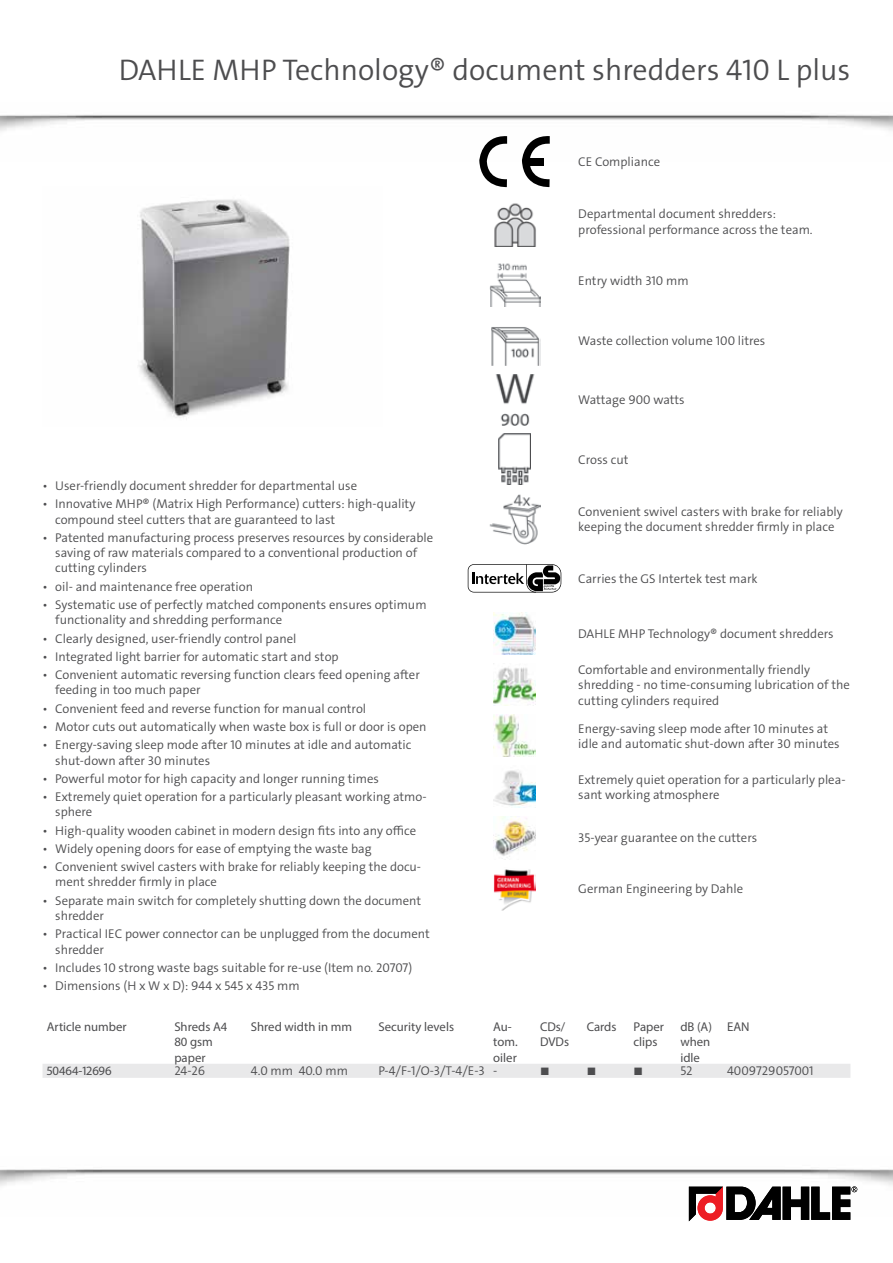
<style>
.page{position:relative;width:893px;height:1263px;background:#fff}
.page>*{position:absolute;margin:0;border:0;box-sizing:border-box;transform-origin:0 0}
.t1{font:300 30px "The Sans Os F";color:#4d4d4f}
.t2{font:300 12.75px/15.3px "The Sans Os F";color:#4d4d4f}
.t3{font:12.75px/15.3px "Myriad Pro";color:#4d4d4f}
.t4{font:12.75px "Wingdings";color:#4d4d4f}
</style>
<div class="page">
<img style="left:0;top:114px;width:893px;height:30px">
<svg style="left:689px;top:1186px;width:168px;height:35px"></svg>
<img style="left:138px;top:199px;width:152px;height:219px">
<svg style="left:479px;top:136px;width:28px;height:51px"></svg>
<svg style="left:522px;top:136px;width:28px;height:51px"></svg>
<img style="left:494px;top:203px;width:42px;height:44px">
<img style="left:489px;top:263px;width:51px;height:43px">
<img style="left:491px;top:327px;width:49px;height:39px">
<img style="left:495px;top:374px;width:40px;height:51px">
<img style="left:499px;top:434px;width:31px;height:51px">
<img style="left:489px;top:494px;width:51px;height:50px">
<svg style="left:468px;top:564px;width:93px;height:28px"></svg>
<img style="left:493px;top:612px;width:43px;height:43px">
<img style="left:493px;top:663px;width:43px;height:43px">
<img style="left:493px;top:714px;width:43px;height:43px">
<img style="left:493px;top:770px;width:43px;height:38px">
<img style="left:493px;top:816px;width:43px;height:43px">
<img style="left:493px;top:869px;width:43px;height:41px">
<div style="left:43px;top:1064px;width:807px;height:14px;background:#e9e9ea"></div>
<h1 class="t1" style="left:119px;top:50px;width:733px">DAHLE MHP Technology® document shredders 410 L plus</h1>
<p class="t2" style="left:578px;top:154px;width:83px">CE Compliance</p>
<p class="t2" style="left:578px;top:206px;width:236px">Departmental document shredders: professional performance across the team.</p>
<p class="t2" style="left:578px;top:273px;width:112px">Entry width 310 mm</p>
<p class="t2" style="left:578px;top:333px;width:189px">Waste collection volume 100 litres</p>
<p class="t2" style="left:578px;top:393px;width:108px">Wattage 900 watts</p>
<p class="t2" style="left:43px;top:478px;width:316px">• User-friendly document shredder for departmental use</p>
<p class="t2" style="left:55px;top:496px;width:362px;text-indent:-13px">• Innovative MHP® (Matrix High Performance) cutters: high-quality compound steel cutters that are guaranteed to last</p>
<p class="t2" style="left:55px;top:530px;width:379px;text-indent:-13px">• Patented manufacturing process preserves resources by considerable saving of raw materials compared to a conventional production of cutting cylinders</p>
<p class="t2" style="left:43px;top:579px;width:212px">• oil- and maintenance free operation</p>
<p class="t2" style="left:55px;top:597px;width:373px;text-indent:-13px">• Systematic use of perfectly matched components ensures optimum functionality and shredding performance</p>
<p class="t2" style="left:43px;top:631px;width:255px">• Clearly designed, user-friendly control panel</p>
<p class="t2" style="left:43px;top:649px;width:298px">• Integrated light barrier for automatic start and stop</p>
<p class="t2" style="left:55px;top:667px;width:366px;text-indent:-13px">• Convenient automatic reversing function clears feed opening after feeding in too much paper</p>
<p class="t2" style="left:43px;top:701px;width:325px">• Convenient feed and reverse function for manual control</p>
<p class="t2" style="left:43px;top:719px;width:386px">• Motor cuts out automatically when waste box is full or door is open</p>
<p class="t2" style="left:55px;top:737px;width:358px;text-indent:-13px">• Energy-saving sleep mode after 10 minutes at idle and automatic shut-down after 30 minutes</p>
<p class="t2" style="left:43px;top:771px;width:338px">• Powerful motor for high capacity and longer running times</p>
<p class="t2" style="left:55px;top:789px;width:373px;text-indent:-13px">• Extremely quiet operation for a particularly pleasant working atmo&shy;sphere</p>
<p class="t2" style="left:43px;top:823px;width:375px">• High-quality wooden cabinet in modern design fits into any office</p>
<p class="t2" style="left:43px;top:841px;width:331px">• Widely opening doors for ease of emptying the waste bag</p>
<p class="t2" style="left:55px;top:859px;width:367px;text-indent:-13px">• Convenient swivel casters with brake for reliably keeping the docu&shy;ment shredder firmly in place</p>
<p class="t2" style="left:55px;top:893px;width:367px;text-indent:-13px">• Separate main switch for completely shutting down the document shredder</p>
<p class="t2" style="left:55px;top:926px;width:376px;text-indent:-13px">• Practical IEC power connector can be unplugged from the document shredder</p>
<p class="t2" style="left:43px;top:960px;width:371px">• Includes 10 strong waste bags suitable for re-use (Item no. 20707)</p>
<p class="t2" style="left:43px;top:978px;width:259px">• Dimensions (H x W x D): 944 x 545 x 435 mm</p>
<p class="t2" style="left:578px;top:452px;width:52px">Cross cut</p>
<p class="t2" style="left:578px;top:504px;width:266px">Convenient swivel casters with brake for reliably keeping the document shredder firmly in place</p>
<p class="t2" style="left:578px;top:571px;width:181px">Carries the GS Intertek test mark</p>
<p class="t2" style="left:578px;top:626px;width:257px">DAHLE MHP Technology® document shredders</p>
<p class="t2" style="left:578px;top:662px;width:273px">Comfortable and environmentally friendly shredding - no time-consuming lubrication of the cutting cylinders required</p>
<p class="t2" style="left:578px;top:721px;width:263px">Energy-saving sleep mode after 10 minutes at idle and automatic shut-down after 30 minutes</p>
<p class="t2" style="left:578px;top:772px;width:269px">Extremely quiet operation for a particularly plea&shy;sant working atmosphere</p>
<p class="t2" style="left:578px;top:830px;width:181px">35-year guarantee on the cutters</p>
<p class="t2" style="left:578px;top:882px;width:166px">German Engineering by Dahle</p>
<p class="t3" style="left:47px;top:1019px;width:81px">Article number</p>
<p class="t3" style="left:174px;top:1019px;width:54px">Shreds A4<br>80 gsm paper</p>
<p class="t3" style="left:251px;top:1019px;width:103px">Shred width in mm</p>
<p class="t3" style="left:378px;top:1019px;width:77px">Security levels</p>
<p class="t3" style="left:493px;top:1019px;width:26px">Au&shy;tom. oiler</p>
<p class="t3" style="left:540px;top:1019px;width:31px">CDs/<br>DVDs</p>
<p class="t3" style="left:587px;top:1019px;width:31px">Cards</p>
<p class="t3" style="left:634px;top:1019px;width:32px">Paper clips</p>
<p class="t3" style="left:680px;top:1019px;width:33px">dB (A) when idle</p>
<p class="t3" style="left:727px;top:1019px;width:24px">EAN</p>
<p class="t3" style="left:47px;top:1063px;width:67px">50464-12696</p>
<p class="t2" style="left:174px;top:1063px;width:32px">24-26</p>
<p class="t2" style="left:251px;top:1063px;width:99px">4.0 mm 40.0 mm</p>
<p class="t2" style="left:378px;top:1063px;width:120px">P-4/F-1/O-3/T-4/E-3 -</p>
<p class="t4" style="left:540px;top:1064px;width:11px">■</p>
<p class="t4" style="left:587px;top:1064px;width:11px">■</p>
<p class="t4" style="left:634px;top:1064px;width:11px">■</p>
<p class="t2" style="left:680px;top:1063px;width:14px">52</p>
<p class="t2" style="left:727px;top:1063px;width:88px">4009729057001</p>
</div>
